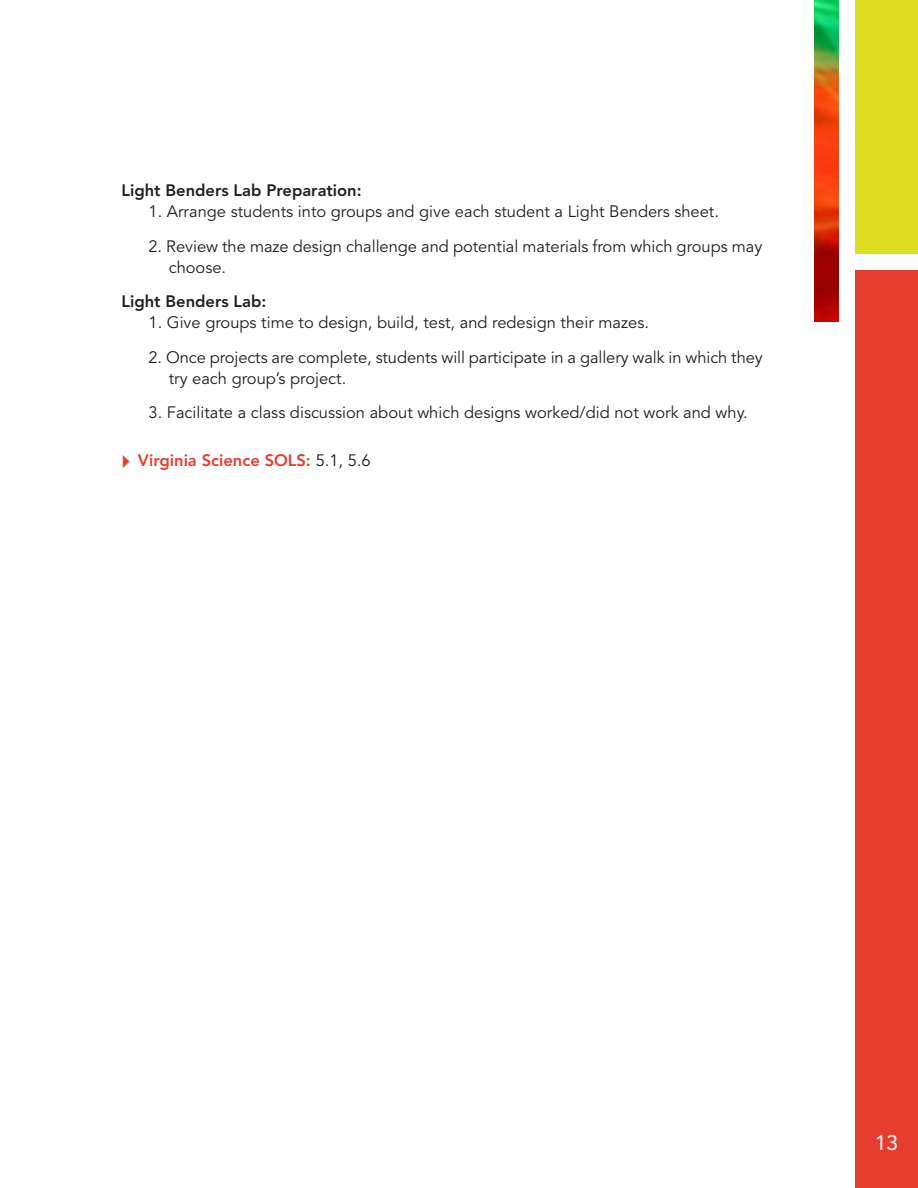
<style>
.page{position:relative;width:918px;height:1188px;background:#fff}
.page>*{position:absolute;margin:0;border:0;box-sizing:border-box;transform-origin:0 0}
.t1{font:21px "Avenir LT Std";color:#fff}
.t2{font:16.5px/21px "Avenir LT Std";color:#231f20}
.t3{font:800 16.5px "Avenir LT Std";color:#231f20}
.t4{font:800 16.5px "Avenir LT Std";color:#e53e30}
.s1{font-weight:400;color:#231f20}
</style>
<div class="page">
<div style="left:855px;top:0;width:63px;height:254px;background:#dadd20"></div>
<div style="left:855px;top:270px;width:63px;height:918px;background:#e53e30"></div>
<img style="left:815px;top:0;width:23px;height:322px">
<p class="t3" style="left:122px;top:181px;width:242px">Light Benders Lab Preparation:</p>
<p class="t2" style="left:148px;top:201px;width:572px">1. Arrange students into groups and give each student a Light Benders sheet.</p>
<p class="t2" style="left:169px;top:236px;width:595px;text-indent:-20px">2. Review the maze design challenge and potential materials from which groups may choose.</p>
<p class="t3" style="left:122px;top:292px;width:146px">Light Benders Lab:</p>
<p class="t2" style="left:148px;top:312px;width:502px">1. Give groups time to design, build, test, and redesign their mazes.</p>
<p class="t2" style="left:169px;top:347px;width:596px;text-indent:-20px">2. Once projects are complete, students will participate in a gallery walk in which they try each group’s project.</p>
<p class="t2" style="left:148px;top:402px;width:601px">3. Facilitate a class discussion about which designs worked/did not work and why.</p>
<p class="t4" style="left:138px;top:451px;width:234px">Virginia Science SOLS: <span class="s1">5.1, 5.6</span></p>
<p class="t1" style="left:875px;top:1130px;width:25px">13</p>
</div>
